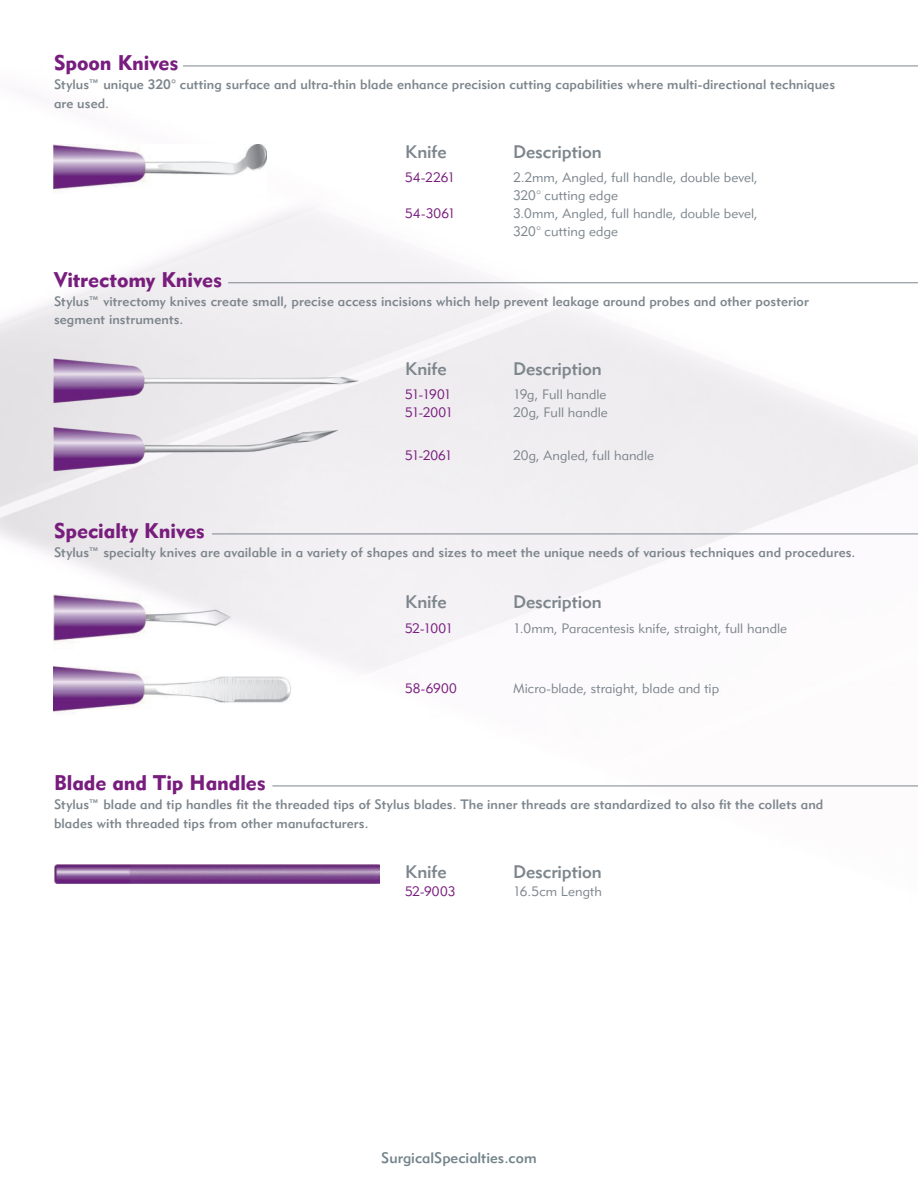
<style>
.page{position:relative;width:918px;height:1188px;background:#fff}
.page>*{position:absolute;margin:0;border:0;box-sizing:border-box;transform-origin:0 0}
.t1{font:21px "Geometric 415 BT Black A";letter-spacing:-.005em;color:#781d7d}
.t2{font:18px "Geometric 415 BT Medium A";letter-spacing:-.005em;color:#7d868d}
.t3{font:15px "Geometric 415 BT Medium A";color:#75858c}
.t4{font:13.5px/18.8px "Geometric 415 BT Medium A";letter-spacing:.005em;color:#7d868d}
.t5{font:13.5px/18px "Geometric 415 BT Lite A";letter-spacing:.005em;color:#7d868d}
.t6{font:13.5px "Geometric 415 BT Lite A";color:#781d7d}
</style>
<div class="page">
<img style="left:0;top:65px;width:918px;height:819px">
<img style="left:53px;top:595px;width:184px;height:54px">
<img style="left:53px;top:666px;width:239px;height:50px">
<hr style="left:212px;top:534px;width:706px;height:1px;background:#7d868d">
<img style="left:54px;top:864px;width:326px;height:19px">
<hr style="left:272px;top:786px;width:646px;height:1px;background:#7d868d">
<img style="left:53px;top:358px;width:307px;height:48px">
<img style="left:52px;top:427px;width:287px;height:45px">
<hr style="left:228px;top:282px;width:690px;height:1px;background:#7d868d">
<img style="left:54px;top:144px;width:212px;height:51px">
<hr style="left:183px;top:66px;width:735px;height:1px;background:#7d868d">
<h1 class="t1" style="left:54px;top:50px;width:126px">Spoon Knives</h1>
<p class="t4" style="left:54px;top:75px;width:783px">Stylus™ unique 320° cutting surface and ultra-thin blade enhance precision cutting capabilities where multi-directional techniques are used.</p>
<h2 class="t2" style="left:405px;top:140px;width:43px">Knife</h2>
<h2 class="t2" style="left:513px;top:140px;width:90px">Description</h2>
<p class="t6" style="left:405px;top:169px;width:52px">54-2261</p>
<p class="t5" style="left:513px;top:168px;width:246px">2.2mm, Angled, full handle, double bevel,<br>320° cutting edge</p>
<p class="t6" style="left:405px;top:205px;width:52px">54-3061</p>
<p class="t5" style="left:513px;top:204px;width:246px">3.0mm, Angled, full handle, double bevel,<br>320° cutting edge</p>
<h1 class="t1" style="left:54px;top:267px;width:169px">Vitrectomy Knives</h1>
<p class="t4" style="left:54px;top:291px;width:756px">Stylus™ vitrectomy knives create small, precise access incisions which help prevent leakage around probes and other posterior segment instruments.</p>
<h2 class="t2" style="left:405px;top:357px;width:43px">Knife</h2>
<h2 class="t2" style="left:513px;top:357px;width:90px">Description</h2>
<p class="t6" style="left:405px;top:386px;width:48px">51-1901</p>
<p class="t5" style="left:513px;top:385px;width:95px">19g, Full handle</p>
<p class="t6" style="left:405px;top:404px;width:50px">51-2001</p>
<p class="t5" style="left:513px;top:403px;width:96px">20g, Full handle</p>
<p class="t6" style="left:405px;top:447px;width:49px">51-2061</p>
<p class="t5" style="left:513px;top:446px;width:142px">20g, Angled, full handle</p>
<h1 class="t1" style="left:54px;top:518px;width:152px">Specialty Knives</h1>
<p class="t4" style="left:54px;top:543px;width:803px">Stylus™ specialty knives are available in a variety of shapes and sizes to meet the unique needs of various techniques and procedures.</p>
<h2 class="t2" style="left:405px;top:590px;width:43px">Knife</h2>
<h2 class="t2" style="left:513px;top:590px;width:90px">Description</h2>
<p class="t6" style="left:405px;top:620px;width:50px">52-1001</p>
<p class="t5" style="left:513px;top:619px;width:275px">1.0mm, Paracentesis knife, straight, full handle</p>
<p class="t6" style="left:405px;top:680px;width:53px">58-6900</p>
<p class="t5" style="left:513px;top:679px;width:207px">Micro-blade, straight, blade and tip</p>
<h1 class="t1" style="left:54px;top:770px;width:213px">Blade and Tip Handles</h1>
<p class="t4" style="left:54px;top:795px;width:771px">Stylus™ blade and tip handles fit the threaded tips of Stylus blades. The inner threads are standardized to also fit the collets and blades with threaded tips from other manufacturers.</p>
<h2 class="t2" style="left:405px;top:860px;width:43px">Knife</h2>
<h2 class="t2" style="left:513px;top:860px;width:90px">Description</h2>
<p class="t6" style="left:405px;top:883px;width:52px">52-9003</p>
<p class="t5" style="left:513px;top:882px;width:90px">16.5cm Length</p>
<p class="t3" style="left:381px;top:1149px;width:157px">SurgicalSpecialties.com</p>
</div>
